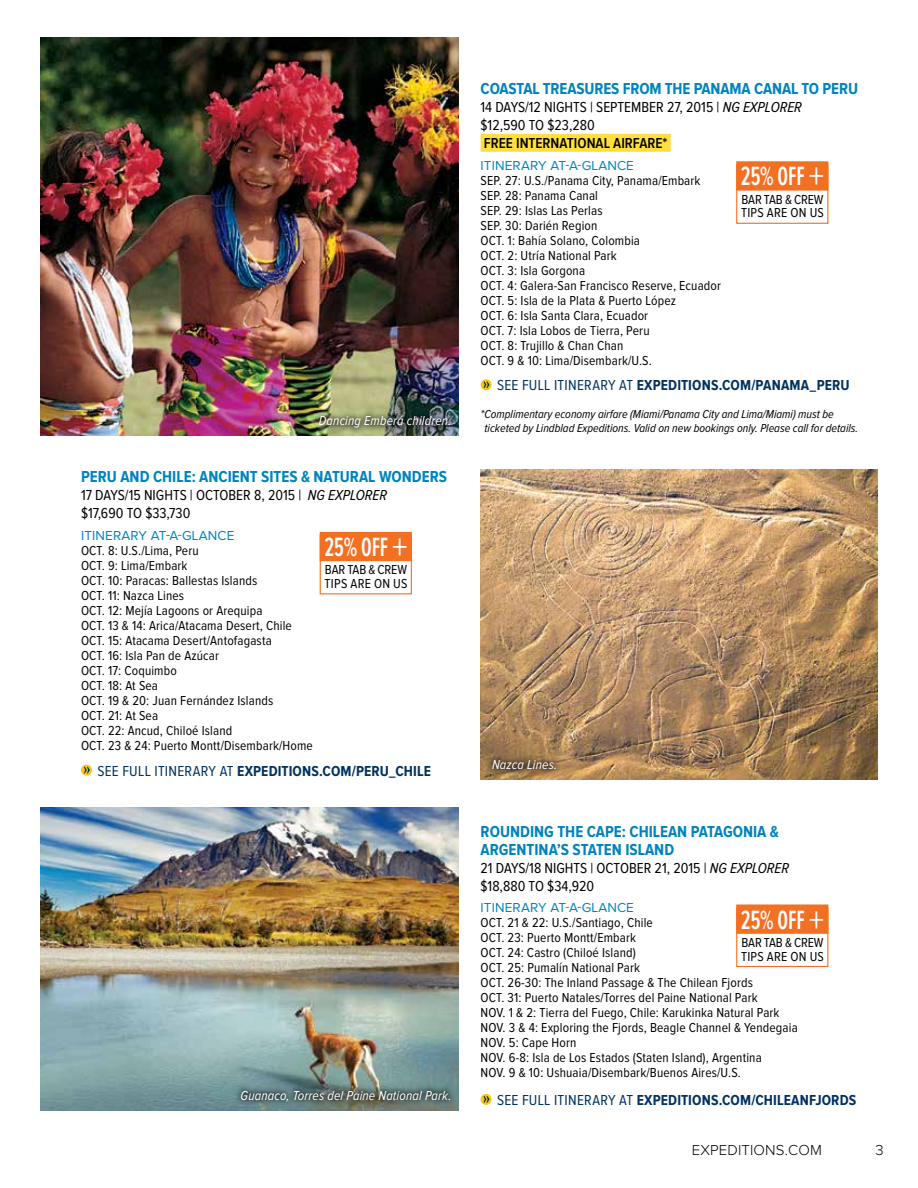
<style>
.page{position:relative;width:918px;height:1188px;background:#fff}
.page>*{position:absolute;margin:0;border:0;box-sizing:border-box;transform-origin:0 0}
.t1{font:600 27.45px "Proxima Nova Ex Cn";letter-spacing:-.005em;color:#fff;scale:.85 1}
.t2{font:700 16.5px/18px "Proxima Nova Cond";color:#0083be}
.t3{font:15px/18px "Proxima Nova Cond";color:#000}
.t4{font:700 15px "Proxima Nova Cond";letter-spacing:.01em;color:#003260}
.t5{font:600 15px "Proxima Nova Cond";color:#000}
.t6{font:300 15px "Proxima Nova";letter-spacing:.01em;color:#000}
.t7{font:13.5px/15px "Proxima Nova Cond";letter-spacing:.01em;color:#000}
.t8{font:italic 13.5px "Proxima Nova Cond";letter-spacing:.01em;color:#fff}
.t9{font:13.5px "Proxima Nova";letter-spacing:.01em;color:#0083be}
.t10{font:italic 12px/13.5px "Proxima Nova Cond";color:#000}
.s1{font-style:italic}
.s2{font-family:"Proxima Nova";font-weight:400;font-size:36px}
.s3{font-weight:400}
</style>
<div class="page">
<img style="left:40px;top:38px;width:419px;height:397px">
<img style="left:40px;top:807px;width:419px;height:303px">
<img style="left:481px;top:469px;width:397px;height:311px">
<div style="left:481px;top:134px;width:190px;height:18px;background:#ffde40"></div>
<div style="left:312px;top:409px;width:145px;height:26px;background:#000;opacity:.85"></div>
<div style="left:234px;top:1084px;width:223px;height:24px;background:#000;opacity:.85"></div>
<div style="left:485px;top:753px;width:77px;height:23px;background:#000;opacity:.85"></div>
<div style="left:736px;top:164px;width:92px;height:60px;border:1px solid #f36f21"></div>
<svg style="left:736px;top:161px;width:92px;height:30px;background:#f37226"></svg>
<div style="left:320px;top:535px;width:92px;height:59px;border:1px solid #f36f21"></div>
<div style="left:320px;top:532px;width:92px;height:29px;background:#f36f21"></div>
<div style="left:736px;top:908px;width:92px;height:59px;border:1px solid #f36f21"></div>
<div style="left:736px;top:905px;width:92px;height:29px;background:#f36f21"></div>
<svg style="left:481px;top:379px;width:11px;height:11px"></svg>
<svg style="left:484px;top:382px;width:5px;height:6px"></svg>
<svg style="left:81px;top:765px;width:11px;height:11px"></svg>
<svg style="left:84px;top:767px;width:6px;height:6px"></svg>
<svg style="left:481px;top:1094px;width:11px;height:11px"></svg>
<svg style="left:484px;top:1096px;width:5px;height:7px"></svg>
<p class="t8" style="left:319px;top:413px;width:134px">Dancing Emberá children.</p>
<p class="t2" style="left:81px;top:468px;width:368px">PERU AND CHILE: ANCIENT SITES &amp; NATURAL WONDERS</p>
<p class="t3" style="left:81px;top:487px;width:308px">17 DAYS/15 NIGHTS | OCTOBER 8, 2015 | <span class="s1">NG EXPLORER </span>$17,690 TO $33,730</p>
<p class="t9" style="left:81px;top:528px;width:155px">ITINERARY AT-A-GLANCE</p>
<p class="t7" style="left:81px;top:543px;width:233px">OCT. 8: U.S./Lima, Peru<br>OCT. 9: Lima/Embark<br>OCT. 10: Paracas: Ballestas Islands<br>OCT. 11: Nazca Lines<br>OCT. 12: Mejía Lagoons or Arequipa<br>OCT. 13 &amp; 14: Arica/Atacama Desert, Chile<br>OCT. 15: Atacama Desert/Antofagasta<br>OCT. 16: Isla Pan de Azúcar<br>OCT. 17: Coquimbo<br>OCT. 18: At Sea<br>OCT. 19 &amp; 20: Juan Fernández Islands<br>OCT. 21: At Sea<br>OCT. 22: Ancud, Chiloé Island<br>OCT. 23 &amp; 24: Puerto Montt/Disembark/Home</p>
<h1 class="t1" style="left:324px;top:532px;width:99px">25% OFF <span class="s2">+</span></h1>
<p class="t7" style="left:325px;top:564px;width:84px;line-height:13.5px">BAR TAB &amp; CREW<br>TIPS ARE ON US</p>
<p class="t4" style="left:98px;top:762px;width:335px"><span class="s3">SEE FULL ITINERARY AT</span> EXPEDITIONS.COM/PERU_CHILE</p>
<p class="t8" style="left:241px;top:1088px;width:212px">Guanaco, Torres del Paine National Park.</p>
<p class="t2" style="left:481px;top:80px;width:379px">COASTAL TREASURES FROM THE PANAMA CANAL TO PERU</p>
<p class="t3" style="left:481px;top:98px;width:323px">14 DAYS/12 NIGHTS | SEPTEMBER 27, 2015 | <span class="s1">NG EXPLORER </span>$12,590 TO $23,280</p>
<p class="t5" style="left:484px;top:135px;width:185px">FREE INTERNATIONAL AIRFARE*</p>
<p class="t9" style="left:481px;top:158px;width:155px">ITINERARY AT-A-GLANCE</p>
<p class="t7" style="left:481px;top:173px;width:242px">SEP. 27: U.S./Panama City, Panama/Embark<br>SEP. 28: Panama Canal<br>SEP. 29: Islas Las Perlas<br>SEP. 30: Darién Region<br>OCT. 1: Bahía Solano, Colombia<br>OCT. 2: Utría National Park<br>OCT. 3: Isla Gorgona<br>OCT. 4: Galera-San Francisco Reserve, Ecuador<br>OCT. 5: Isla de la Plata &amp; Puerto López<br>OCT. 6: Isla Santa Clara, Ecuador<br>OCT. 7: Isla Lobos de Tierra, Peru<br>OCT. 8: Trujillo &amp; Chan Chan<br>OCT. 9 &amp; 10: Lima/Disembark/U.S.</p>
<h1 class="t1" style="left:741px;top:161px;width:99px">25% OFF <span class="s2">+</span></h1>
<p class="t7" style="left:741px;top:193px;width:84px;line-height:13.5px">BAR TAB &amp; CREW<br>TIPS ARE ON US</p>
<p class="t4" style="left:497px;top:377px;width:354px"><span class="s3">SEE FULL ITINERARY AT</span> EXPEDITIONS.COM/PANAMA_PERU</p>
<p class="t10" style="left:484px;top:408px;width:375px;text-indent:-4px">*Complimentary economy airfare (Miami/Panama City and Lima/Miami) must be ticketed by Lindblad Expeditions. Valid on new bookings only. Please call for details.</p>
<p class="t8" style="left:492px;top:757px;width:67px">Nazca Lines.</p>
<p class="t2" style="left:481px;top:823px;width:300px">ROUNDING THE CAPE: CHILEAN PATAGONIA &amp;<br>ARGENTINA’S STATEN ISLAND</p>
<p class="t3" style="left:481px;top:859px;width:310px">21 DAYS/18 NIGHTS | OCTOBER 21, 2015 | <span class="s1">NG EXPLORER </span>$18,880 TO $34,920</p>
<p class="t9" style="left:481px;top:900px;width:155px">ITINERARY AT-A-GLANCE</p>
<p class="t7" style="left:481px;top:916px;width:319px">OCT. 21 &amp; 22: U.S./Santiago, Chile<br>OCT. 23: Puerto Montt/Embark<br>OCT. 24: Castro (Chiloé Island)<br>OCT. 25: Pumalín National Park<br>OCT. 26-30: The Inland Passage &amp; The Chilean Fjords<br>OCT. 31: Puerto Natales/Torres del Paine National Park<br>NOV. 1 &amp; 2: Tierra del Fuego, Chile: Karukinka Natural Park NOV. 3 &amp; 4: Exploring the Fjords, Beagle Channel &amp; Yendegaia NOV. 5: Cape Horn<br>NOV. 6-8: Isla de Los Estados (Staten Island), Argentina<br>NOV. 9 &amp; 10: Ushuaia/Disembark/Buenos Aires/U.S.</p>
<h1 class="t1" style="left:741px;top:904px;width:99px">25% OFF <span class="s2">+</span></h1>
<p class="t7" style="left:741px;top:936px;width:84px;line-height:13.5px">BAR TAB &amp; CREW<br>TIPS ARE ON US</p>
<p class="t4" style="left:497px;top:1092px;width:361px"><span class="s3">SEE FULL ITINERARY AT</span> EXPEDITIONS.COM/CHILEANFJORDS</p>
<p class="t6" style="left:692px;top:1142px;width:132px">EXPEDITIONS.COM</p>
<p class="t6" style="left:875px;top:1142px;width:10px">3</p>
</div>
